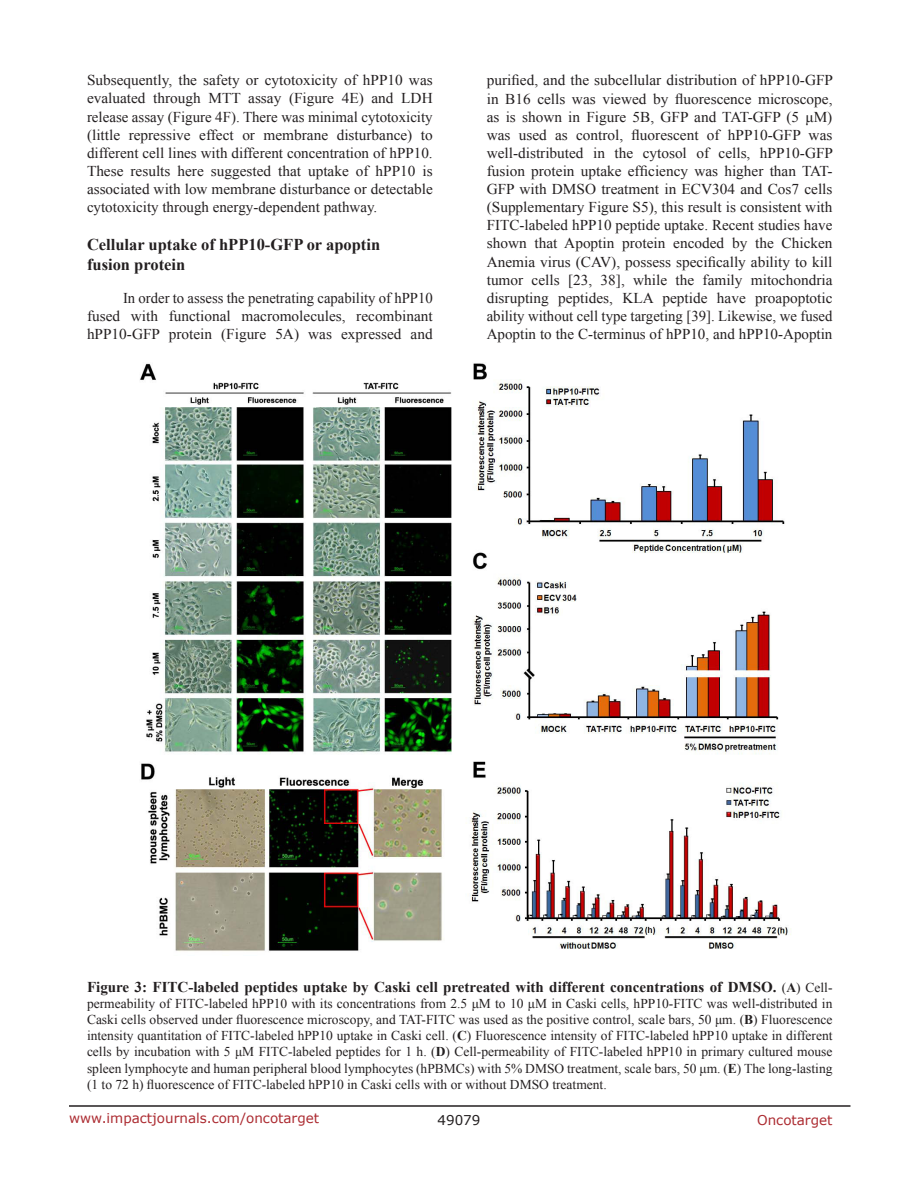
<style>
.page{position:relative;width:918px;height:1188px;background:#fff}
.page>*{position:absolute;margin:0;border:0;box-sizing:border-box;transform-origin:0 0}
.SubHeading_middle{font:700 16.5px/20px "Times New Roman";color:#231f20}
.BodyText{font:15px/18.1px "Times New Roman";color:#231f20;text-align:justify}
.FigureText{font:700 15px "Times New Roman";color:#231f20}
.FigureText-2{font:13.5px/16.2px "Times New Roman";color:#231f20;text-align:justify}
.t1{font:13.5px "Verdana";color:#ac2b31}
.t2{font:13.5px "Verdana";color:#231f20}
.s1{font-weight:400;font-size:13.5px}
.s2{font-size:13.5px}
.s3{font-weight:700}
</style>
<div class="page">
<hr style="left:69px;top:1105px;width:781px;height:2px;background:#231f20">
<img style="left:140px;top:363px;width:651px;height:588px">
<p class="BodyText" style="left:87px;top:71px;width:347px">Subsequently, the safety or cytotoxicity of hPP10 was evaluated through MTT assay (Figure 4E) and LDH release assay (Figure 4F). There was minimal cytotoxicity (little repressive effect or membrane disturbance) to different cell lines with different concentration of hPP10.<br>These results here suggested that uptake of hPP10 is associated with low membrane disturbance or detectable cytotoxicity through energy-dependent pathway.</p>
<p class="SubHeading_middle" style="left:87px;top:234px;width:295px">Cellular uptake of hPP10-GFP or apoptin fusion protein</p>
<p class="BodyText" style="left:87px;top:289px;width:347px;text-indent:36px">In order to assess the penetrating capability of hPP10 fused with functional macromolecules, recombinant hPP10-GFP protein (Figure 5A) was expressed and</p>
<p class="BodyText" style="left:487px;top:71px;width:348px">purified, and the subcellular distribution of hPP10-GFP in B16 cells was viewed by fluorescence microscope, as is shown in Figure 5B, GFP and TAT-GFP (5 μM) was used as control, fluorescent of hPP10-GFP was well-distributed in the cytosol of cells, hPP10-GFP fusion protein uptake efficiency was higher than TAT-GFP with DMSO treatment in ECV304 and Cos7 cells (Supplementary Figure S5), this result is consistent with FITC-labeled hPP10 peptide uptake. Recent studies have shown that Apoptin protein encoded by the Chicken Anemia virus (CAV), possess specifically ability to kill tumor cells [23, 38], while the family mitochondria disrupting peptides, KLA peptide have proapoptotic ability without cell type targeting [39]. Likewise, we fused Apoptin to the C-terminus of hPP10, and hPP10-Apoptin</p>
<p class="FigureText" style="left:87px;top:976px;width:747px">Figure 3: FITC-labeled peptides uptake by Caski cell pretreated with different concentrations of DMSO. <span class="s1">(</span><span class="s2">A</span><span class="s1">) Cell-</span></p>
<p class="FigureText-2" style="left:87px;top:995px;width:747px">permeability of FITC-labeled hPP10 with its concentrations from 2.5 μM to 10 μM in Caski cells, hPP10-FITC was well-distributed in Caski cells observed under fluorescence microscopy, and TAT-FITC was used as the positive control, scale bars, 50 μm. (<span class="s3">B</span>) Fluorescence intensity quantitation of FITC-labeled hPP10 uptake in Caski cell. (<span class="s3">C</span>) Fluorescence intensity of FITC-labeled hPP10 uptake in different cells by incubation with 5 μM FITC-labeled peptides for 1 h. (<span class="s3">D</span>) Cell-permeability of FITC-labeled hPP10 in primary cultured mouse spleen lymphocyte and human peripheral blood lymphocytes (hPBMCs) with 5% DMSO treatment, scale bars, 50 μm. (<span class="s3">E</span>) The long-lasting (1 to 72 h) fluorescence of FITC-labeled hPP10 in Caski cells with or without DMSO treatment.</p>
<p class="t1" style="left:69px;top:1109px;width:252px">www.impactjournals.com/oncotarget</p>
<p class="t2" style="left:438px;top:1111px;width:44px">49079</p>
<p class="t1" style="left:757px;top:1111px;width:77px">Oncotarget</p>
</div>
